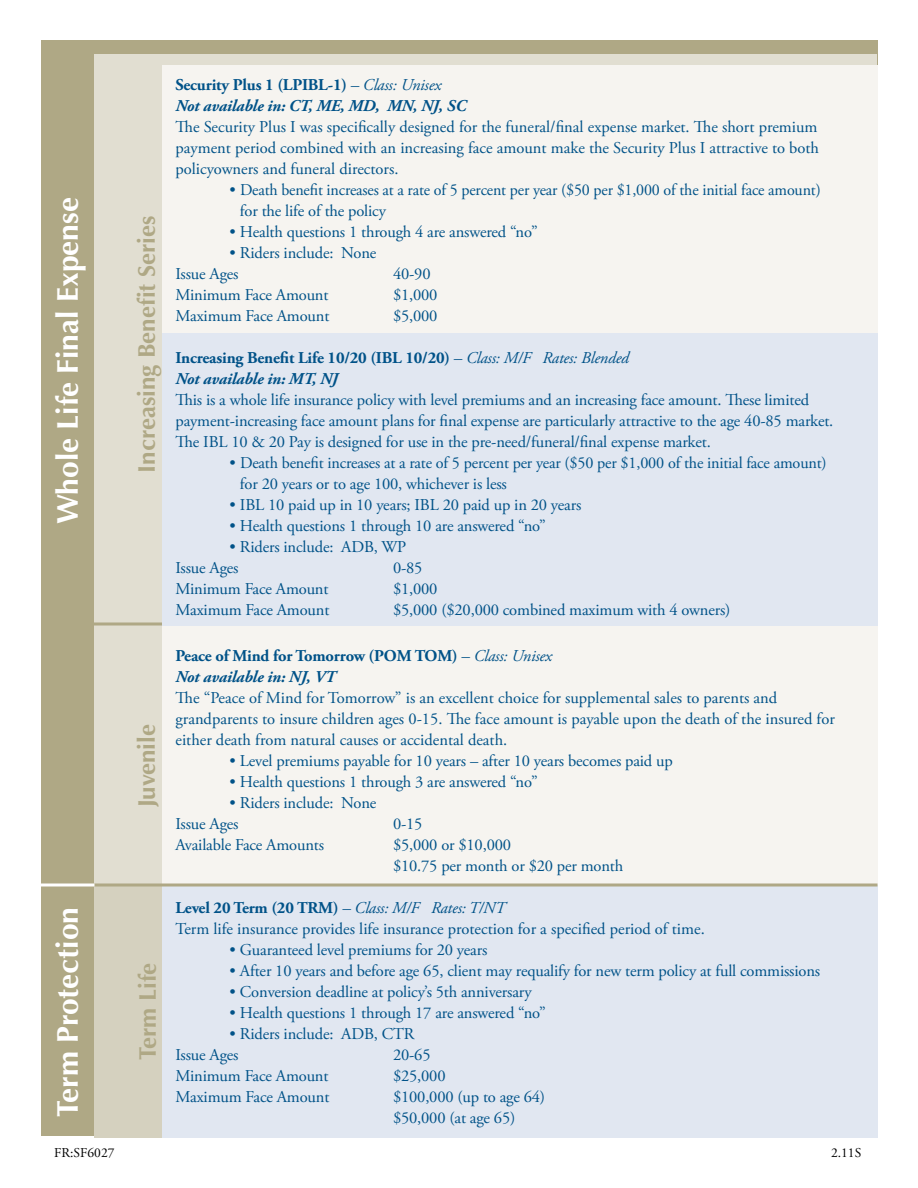
<style>
.page{position:relative;width:918px;height:1188px;background:#fff}
.page>*{position:absolute;margin:0;border:0;box-sizing:border-box;transform-origin:0 0}
.t1{font:700 30px "Optima LT Std";color:#fff}
.t2{font:700 24px "Optima LT Std";color:#afa885}
.t3{font:16.5px/21px "Adobe Garamond Pro";letter-spacing:-.01em;color:#005288}
.t4{font:700 16.5px/21px "Adobe Garamond Pro";letter-spacing:-.01em;color:#005288}
.t5{font:italic 700 16.5px/21px "Adobe Garamond Pro";letter-spacing:-.01em;color:#005288}
.t6{font:13.5px "Adobe Garamond Pro";color:#000}
.s1{font-style:normal}
.s2{font-weight:400}
.s3{font-weight:400;font-style:italic}
.s4{font-style:italic}
.s5{font-weight:700}
</style>
<div class="page">
<div style="left:41px;top:40px;width:837px;height:1096px;background:#afa885"></div>
<div style="left:94px;top:401px;width:756px;height:736px;background:#d5d1bf"></div>
<div style="left:94px;top:54px;width:784px;height:830px;background:#e1ded1"></div>
<div style="left:162px;top:65px;width:716px;height:1071px;background:#f6f4f0"></div>
<div style="left:162px;top:333px;width:716px;height:293px;background:#e1e7f1"></div>
<div style="left:162px;top:885px;width:716px;height:252px;background:#e1e7f1"></div>
<hr style="left:79px;top:884px;width:799px;height:2px;background:#afa885">
<hr style="left:40px;top:884px;width:54px;height:2px;background:#fff">
<svg style="left:94px;top:622px;width:68px;height:4px"></svg>
<h1 class="t1" style="left:50px;top:524px;width:328px;rotate:-90deg">Whole Life Final Expense</h1>
<h1 class="t1" style="left:50px;top:1117px;width:212px;rotate:-90deg">Term Protection</h1>
<h2 class="t2" style="left:133px;top:473px;width:259px;rotate:-90deg">Increasing Benefit Series</h2>
<h2 class="t2" style="left:133px;top:807px;width:85px;rotate:-90deg">Juvenile</h2>
<h2 class="t2" style="left:134px;top:1060px;width:99px;rotate:-90deg">Term Life</h2>
<p class="t5" style="left:176px;top:75px;width:292px"><span class="s1">Security Plus 1 (LPIBL-1)</span> <span class="s2">– Class: Unisex<br></span>Not available in: CT, ME, MD, MN, NJ, SC</p>
<p class="t3" style="left:176px;top:117px;width:645px;text-align:justify">The Security Plus I was specifically designed for the funeral/final expense market. The short premium payment period combined with an increasing face amount make the Security Plus I attractive to both policyowners and funeral directors.</p>
<p class="t3" style="left:240px;top:180px;width:582px;text-indent:-10px">• Death benefit increases at a rate of 5 percent per year ($50 per $1,000 of the initial face amount) for the life of the policy</p>
<p class="t3" style="left:230px;top:222px;width:310px">• Health questions 1 through 4 are answered “no”</p>
<p class="t3" style="left:175px;top:243px;width:202px;text-indent:54px">• Riders include: None<br>Issue Ages</p>
<p class="t3" style="left:393px;top:264px;width:39px">40-90</p>
<p class="t3" style="left:175px;top:285px;width:155px">Minimum Face Amount</p>
<p class="t3" style="left:393px;top:285px;width:46px">$1,000</p>
<p class="t3" style="left:175px;top:306px;width:155px">Maximum Face Amount</p>
<p class="t3" style="left:393px;top:306px;width:46px">$5,000</p>
<p class="t4" style="left:175px;top:348px;width:455px">Increasing Benefit Life 10/20 (IBL 10/20) <span class="s3">– Class: M/F Rates: Blended<br></span><span class="s4">Not available in: MT, NJ</span></p>
<p class="t3" style="left:175px;top:390px;width:659px">This is a whole life insurance policy with level premiums and an increasing face amount. These limited payment-increasing face amount plans for final expense are particularly attractive to the age 40-85 market.<br>The IBL 10 &amp; 20 Pay is designed for use in the pre-need/funeral/final expense market.</p>
<p class="t3" style="left:240px;top:453px;width:588px;text-indent:-10px">• Death benefit increases at a rate of 5 percent per year ($50 per $1,000 of the initial face amount) for 20 years or to age 100, whichever is less</p>
<p class="t3" style="left:230px;top:495px;width:353px">• IBL 10 paid up in 10 years; IBL 20 paid up in 20 years</p>
<p class="t3" style="left:230px;top:516px;width:318px">• Health questions 1 through 10 are answered “no”</p>
<p class="t3" style="left:175px;top:537px;width:232px;text-indent:54px">• Riders include: ADB, WP<br>Issue Ages</p>
<p class="t3" style="left:393px;top:558px;width:31px">0-85</p>
<p class="t3" style="left:175px;top:579px;width:155px">Minimum Face Amount</p>
<p class="t3" style="left:393px;top:579px;width:46px">$1,000</p>
<p class="t3" style="left:175px;top:600px;width:155px">Maximum Face Amount</p>
<p class="t3" style="left:393px;top:600px;width:339px">$5,000 ($20,000 combined maximum with 4 owners)</p>
<p class="t4" style="left:175px;top:645px;width:378px">Peace of Mind for Tomorrow (POM TOM) <span class="s3">– Class: Unisex<br></span><span class="s4">Not available in: NJ, VT</span></p>
<p class="t3" style="left:175px;top:688px;width:661px">The “Peace of Mind for Tomorrow” is an excellent choice for supplemental sales to parents and grandparents to insure children ages 0-15. The face amount is payable upon the death of the insured for either death from natural causes or accidental death.</p>
<p class="t3" style="left:230px;top:751px;width:445px">• Level premiums payable for 10 years – after 10 years becomes paid up</p>
<p class="t3" style="left:230px;top:772px;width:310px">• Health questions 1 through 3 are answered “no”</p>
<p class="t3" style="left:175px;top:793px;width:202px;text-indent:54px">• Riders include: None<br>Issue Ages</p>
<p class="t3" style="left:393px;top:814px;width:31px">0-15</p>
<p class="t3" style="left:175px;top:835px;width:150px">Available Face Amounts</p>
<p class="t3" style="left:393px;top:835px;width:232px">$5,000 or $10,000<br>$10.75 per month or $20 per month</p>
<p class="t3" style="left:175px;top:898px;width:531px"><span class="s5">Level 20 Term (20 TRM)</span> <span class="s4">– Class: M/F Rates: T/NT<br></span>Term life insurance provides life insurance protection for a specified period of time.</p>
<p class="t3" style="left:230px;top:940px;width:259px">• Guaranteed level premiums for 20 years</p>
<p class="t3" style="left:230px;top:961px;width:592px">• After 10 years and before age 65, client may requalify for new term policy at full commissions</p>
<p class="t3" style="left:230px;top:982px;width:304px">• Conversion deadline at policy’s 5th anniversary</p>
<p class="t3" style="left:230px;top:1003px;width:318px">• Health questions 1 through 17 are answered “no”</p>
<p class="t3" style="left:175px;top:1024px;width:241px;text-indent:54px">• Riders include: ADB, CTR<br>Issue Ages</p>
<p class="t3" style="left:393px;top:1045px;width:39px">20-65</p>
<p class="t3" style="left:175px;top:1066px;width:155px">Minimum Face Amount</p>
<p class="t3" style="left:393px;top:1066px;width:54px">$25,000</p>
<p class="t3" style="left:175px;top:1087px;width:155px">Maximum Face Amount</p>
<p class="t3" style="left:393px;top:1087px;width:154px">$100,000 (up to age 64)</p>
<p class="t3" style="left:393px;top:1108px;width:124px">$50,000 (at age 65)</p>
<p class="t6" style="left:54px;top:1145px;width:62px">FR:SF6027</p>
<p class="t6" style="left:831px;top:1145px;width:32px">2.11S</p>
</div>
